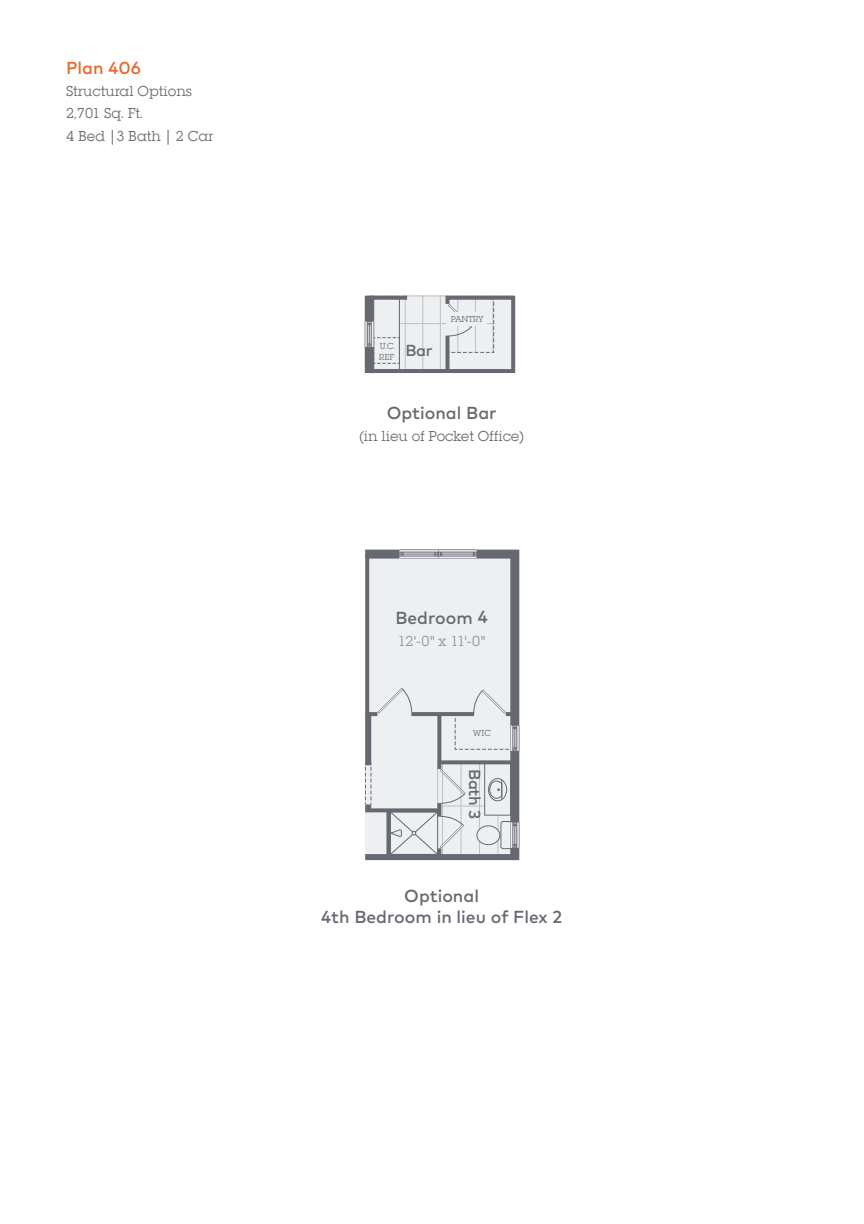
<style>
.page{position:relative;width:864px;height:1224px;background:#fff}
.page>*{position:absolute;margin:0;border:0;box-sizing:border-box;transform-origin:0 0}
.t1{font:500 17.4px/20.8px "Mark OT";color:#676972;text-align:center}
.t2{font:500 17.4px "Mark OT";color:#e56a30}
.t3{font:500 16px "Mark OT";color:#676972}
.t4{font:15px "Lubalin Graph";color:rgb(103 105 114/.7)}
.t5{font:14.8px/22.4px "Lubalin Graph";color:#67686e}
.t6{font:14.8px "Lubalin Graph";color:#676972}
.t7{font:9px/10.8px "Lubalin Graph";letter-spacing:-.02em;color:#676972}
</style>
<div class="page">
<svg style="left:364px;top:296px;width:1px;height:77px"></svg>
<svg style="left:365px;top:549px;width:155px;height:312px;background:#dddfe1"></svg>
<div style="left:365px;top:854px;width:149px;height:6px;background:#676972"></div>
<div style="left:365px;top:714px;width:6px;height:51px;background:#676972"></div>
<svg style="left:365px;top:808px;width:72px;height:4px"></svg>
<svg style="left:390px;top:811px;width:74px;height:43px;background:#dbdddf"></svg>
<svg style="left:437px;top:803px;width:4px;height:14px"></svg>
<svg style="left:441px;top:760px;width:73px;height:4px"></svg>
<svg style="left:365px;top:765px;width:6px;height:44px"></svg>
<svg style="left:386px;top:810px;width:4px;height:44px"></svg>
<svg style="left:437px;top:751px;width:4px;height:18px"></svg>
<svg style="left:365px;top:295px;width:151px;height:79px;background:#d1d3d6"></svg>
<svg style="left:510px;top:822px;width:9px;height:26px"></svg>
<svg style="left:365px;top:550px;width:154px;height:201px;background:#dcdee0"></svg>
<div style="left:446px;top:312px;width:40px;height:14px;background:#edeff0"></div>
<p class="t2" style="left:66px;top:56px;width:76px">Plan 406</p>
<p class="t5" style="left:66px;top:80px;width:149px">Structural Options<br>2,701 Sq. Ft.<br>4 Bed |3 Bath | 2 Car</p>
<p class="t7" style="left:379px;top:341px;width:55px">U.C.<br>REF <sup>Bar</sup></p>
<p class="t7" style="left:450px;top:313px;width:34px">PANTRY</p>
<p class="t1" style="left:386px;top:402px;width:111px">Optional Bar</p>
<p class="t6" style="left:359px;top:428px;width:166px">(in lieu of Pocket Office)</p>
<p class="t1" style="left:395px;top:607px;width:94px">Bedroom 4</p>
<p class="t4" style="left:398px;top:632px;width:89px">12'-0" x 11'-0"</p>
<p class="t7" style="left:472px;top:728px;width:19px">WIC</p>
<p class="t3" style="left:485px;top:769px;width:51px;rotate:90deg">Bath 3</p>
<p class="t1" style="left:321px;top:885px;width:242px">Optional<br>4th Bedroom in lieu of Flex 2</p>
</div>
